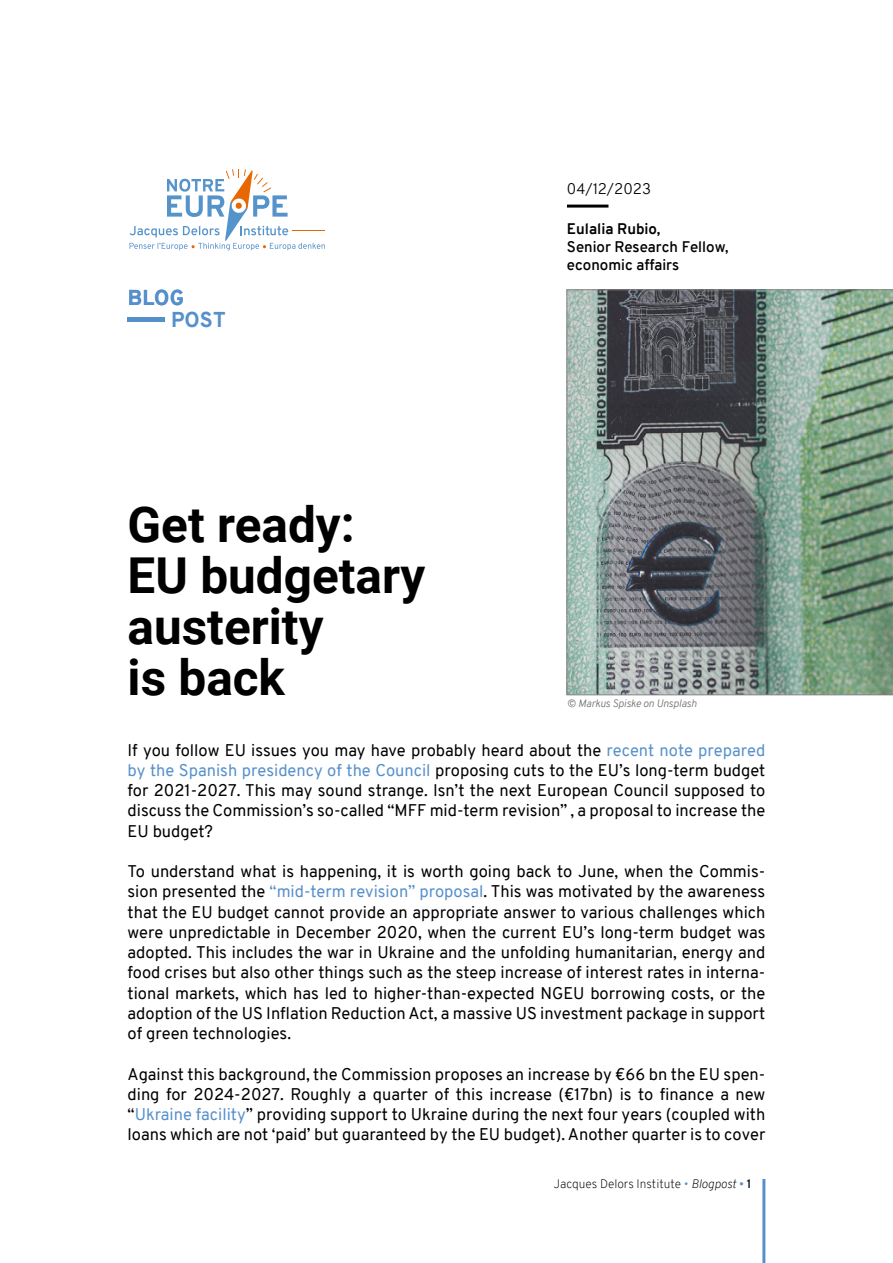
<style>
.page{position:relative;width:893px;height:1263px;background:#fff}
.page>*{position:absolute;margin:0;border:0;box-sizing:border-box;transform-origin:0 0}
.t1{font:700 49.5px/51px "Roboto";color:#000}
.t2{font:800 21px "Overpass";letter-spacing:.01em;color:#5690cb}
.t3{font:16.5px/20.2px "Overpass";color:#000;text-align:justify}
.t4{font:600 15px/18px "Overpass";color:#000}
.t5{font:700 15px "Overpass";color:#000}
.t6{font:300 15px "Overpass";color:#000}
.t7{font:200 12px "Overpass";color:#000}
.t8{font:italic 300 10.5px "Overpass";letter-spacing:-.01em;color:#6f6f6e}
.s1{color:#5690cb}
.s2{font-style:italic}
.s3{font-weight:300;color:#5690cb}
.s4{font-weight:600}
</style>
<div class="page">
<hr style="left:762px;top:1179px;width:3px;height:84px;background:#5690cb">
<div style="left:128px;top:317px;width:37px;height:5px;background:#5690cb"></div>
<hr style="left:567px;top:205px;width:41px;height:3px;background:#000">
<svg style="left:130px;top:169px;width:195px;height:82px"></svg>
<img style="left:567px;top:290px;width:326px;height:405px">
<p class="t2" style="left:128px;top:283px;width:58px">BLOG</p>
<p class="t2" style="left:171px;top:305px;width:56px">POST</p>
<h1 class="t1" style="left:128px;top:497px;width:299px">Get ready:<br>EU budgetary austerity<br>is back</h1>
<p class="t6" style="left:567px;top:178px;width:86px">04/12/2023</p>
<p class="t5" style="left:567px;top:218px;width:95px">Eulalia Rubio,</p>
<p class="t4" style="left:567px;top:237px;width:163px">Senior Research Fellow, economic affairs</p>
<p class="t8" style="left:567px;top:696px;width:131px">© Markus Spiske on Unsplash</p>
<p class="t3" style="left:128px;top:740px;width:639px">If you follow EU issues you may have probably heard about the <span class="s1">recent note prepared by the Spanish presidency of the Council</span> proposing cuts to the EU’s long-term budget for 2021-2027. This may sound strange. Isn’t the next European Council supposed to discuss the Commission’s so-called “MFF mid-term revision” , a proposal to increase the EU budget?</p>
<p class="t3" style="left:128px;top:861px;width:639px">To understand what is happening, it is worth going back to June, when the Commis&shy;sion presented the <span class="s1">“mid-term revision” proposal</span>. This was motivated by the awareness that the EU budget cannot provide an appropriate answer to various challenges which were unpredictable in December 2020, when the current EU’s long-term budget was adopted. This includes the war in Ukraine and the unfolding humanitarian, energy and food crises but also other things such as the steep increase of interest rates in interna&shy;tional markets, which has led to higher-than-expected NGEU borrowing costs, or the adoption of the US Inflation Reduction Act, a massive US investment package in support of green technologies.</p>
<p class="t3" style="left:128px;top:1064px;width:639px">Against this background, the Commission proposes an increase by €66 bn the EU spen&shy;ding for 2024-2027. Roughly a quarter of this increase (€17bn) is to finance a new “<span class="s1">Ukraine facility</span>” providing support to Ukraine during the next four years (coupled with loans which are not ‘paid’ but guaranteed by the EU budget). Another quarter is to cover</p>
<p class="t7" style="left:554px;top:1175px;width:199px">Jacques Delors Institute <span class="s1">•</span> <span class="s2">Blogpost</span> <span class="s3">•</span> <span class="s4">1</span></p>
</div>
